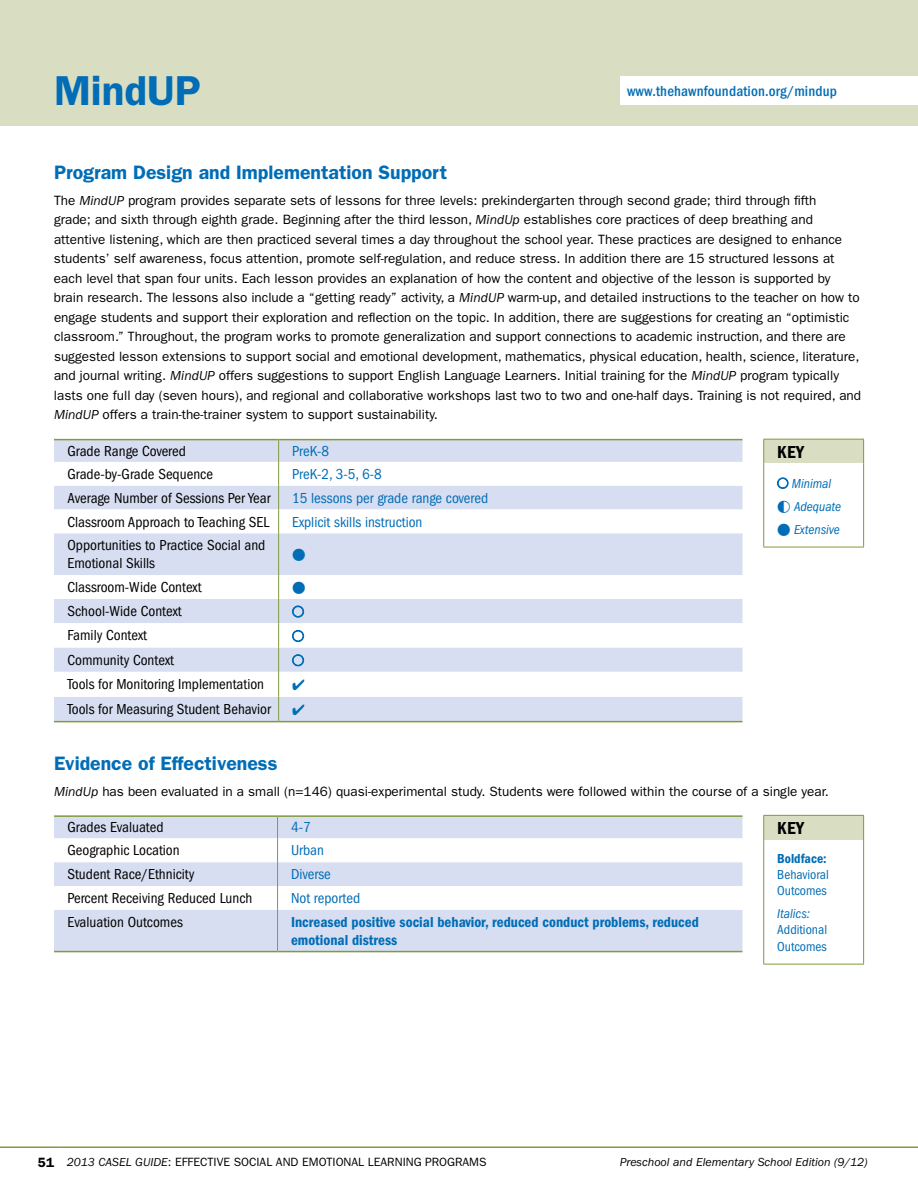
<style>
.page{position:relative;width:918px;height:1188px;background:#fff}
.page>*{position:absolute;margin:0;border:0;box-sizing:border-box;transform-origin:0 0}
.t1{font:600 42px "ITC Franklin Gothic Std";color:#006db6}
.t2{font:600 19.5px "ITC Franklin Gothic Std";color:#006db6}
.t3{font:18px "ITC Franklin Gothic Std Dm Cd";letter-spacing:.02em;color:#000}
.t4{font:condensed 15px/18px "ITC Franklin Gothic Std";color:#000}
.t5{font:condensed 15px "ITC Franklin Gothic Std";color:#006db6}
.t6{font:15px/18px "ITC Franklin Gothic Std Dm Cd";color:#006db6}
.t7{font:500 condensed 15px "ITC Franklin Gothic Std";letter-spacing:.01em;color:#006db6}
.t8{font:13.5px/19.5px "ITC Franklin Gothic Std";color:#000}
.t9{font:condensed 13.5px/16.2px "ITC Franklin Gothic Std";color:#006db6}
.t10{font:italic condensed 13.5px/23px "ITC Franklin Gothic Std";color:#006db6}
.t11{font:13.5px "ITC Franklin Gothic Std Dm Cd";color:#006db6}
.t12{font:13.5px "Astrology Pi LT Std 1";color:#006db6}
.t13{font:12px "ITC Franklin Gothic Std";color:#000}
.t14{font:italic 12px "ITC Franklin Gothic Std";color:#000}
.s1{font-style:italic}
.s2{font-weight:600;font-size:13.5px}
</style>
<div class="page">
<hr style="left:0;top:1146px;width:60px;height:2px;background:#809b3c">
<hr style="left:60px;top:1146px;width:858px;height:2px;background:#809b3c">
<div style="left:0;top:0;width:918px;height:125px;background:#d9ddc2"></div>
<div style="left:54px;top:440px;width:688px;height:281px;background:#d7def1"></div>
<svg style="left:54px;top:462px;width:688px;height:235px"></svg>
<hr style="left:278px;top:533px;width:1px;height:42px;background:#809b3c">
<svg style="left:278px;top:575px;width:1px;height:146px"></svg>
<hr style="left:54px;top:721px;width:225px;height:1px;background:#809b3c">
<hr style="left:279px;top:721px;width:463px;height:1px;background:#809b3c">
<svg style="left:278px;top:440px;width:1px;height:93px"></svg>
<hr style="left:54px;top:439px;width:225px;height:1px;background:#809b3c">
<hr style="left:279px;top:439px;width:463px;height:1px;background:#809b3c">
<svg style="left:292px;top:654px;width:12px;height:13px"></svg>
<div style="left:54px;top:817px;width:688px;height:134px;background:#d7def1"></div>
<svg style="left:54px;top:838px;width:688px;height:72px"></svg>
<hr style="left:277px;top:910px;width:1px;height:41px;background:#809b3c">
<hr style="left:54px;top:951px;width:224px;height:1px;background:#809b3c">
<hr style="left:278px;top:951px;width:464px;height:1px;background:#809b3c">
<svg style="left:277px;top:817px;width:1px;height:93px"></svg>
<hr style="left:54px;top:815px;width:224px;height:2px;background:#809b3c">
<hr style="left:278px;top:815px;width:464px;height:2px;background:#809b3c">
<div style="left:620px;top:77px;width:298px;height:28px;background:#fff"></div>
<div style="left:764px;top:439px;width:100px;height:25px;background:#d9ddc2"></div>
<hr style="left:763px;top:439px;width:101px;height:1px;background:#809b3c">
<svg style="left:763px;top:439px;width:1px;height:25px"></svg>
<svg style="left:863px;top:439px;width:1px;height:25px"></svg>
<hr style="left:763px;top:464px;width:1px;height:83px;background:#809b3c">
<hr style="left:863px;top:464px;width:1px;height:83px;background:#809b3c">
<hr style="left:763px;top:547px;width:101px;height:1px;background:#809b3c">
<svg style="left:777px;top:477px;width:12px;height:12px"></svg>
<div style="left:764px;top:815px;width:100px;height:25px;background:#d9ddc2"></div>
<hr style="left:763px;top:815px;width:101px;height:1px;background:#809b3c">
<svg style="left:763px;top:816px;width:1px;height:24px"></svg>
<svg style="left:863px;top:816px;width:1px;height:24px"></svg>
<hr style="left:763px;top:840px;width:1px;height:124px;background:#809b3c">
<hr style="left:863px;top:840px;width:1px;height:124px;background:#809b3c">
<hr style="left:763px;top:964px;width:101px;height:1px;background:#809b3c">
<svg style="left:292px;top:605px;width:12px;height:13px"></svg>
<svg style="left:292px;top:630px;width:12px;height:12px"></svg>
<svg style="left:293px;top:679px;width:11px;height:11px"></svg>
<svg style="left:293px;top:704px;width:11px;height:11px"></svg>
<h1 class="t1" style="left:54px;top:66px;width:148px">MindUP</h1>
<p class="t7" style="left:627px;top:83px;width:211px">www.thehawnfoundation.org/mindup</p>
<h2 class="t2" style="left:54px;top:160px;width:395px">Program Design and Implementation Support</h2>
<p class="t8" style="left:54px;top:191px;width:809px">The <span class="s1">MindUP</span> program provides separate sets of lessons for three levels: prekindergarten through second grade; third through fifth<br>grade; and sixth through eighth grade. Beginning after the third lesson, <span class="s1">MindUp</span> establishes core practices of deep breathing and attentive listening, which are then practiced several times a day throughout the school year. These practices are designed to enhance students’ self awareness, focus attention, promote self-regulation, and reduce stress. In addition there are 15 structured lessons at each level that span four units. Each lesson provides an explanation of how the content and objective of the lesson is supported by brain research. The lessons also include a “getting ready” activity, a <span class="s1">MindUP</span> warm-up, and detailed instructions to the teacher on how to engage students and support their exploration and reflection on the topic. In addition, there are suggestions for creating an “optimistic classroom.” Throughout, the program works to promote generalization and support connections to academic instruction, and there are suggested lesson extensions to support social and emotional development, mathematics, physical education, health, science, literature, and journal writing. <span class="s1">MindUP</span> offers suggestions to support English Language Learners. Initial training for the <span class="s1">MindUP</span> program typically lasts one full day (seven hours), and regional and collaborative workshops last two to two and one-half days. Training is not required, and <span class="s1">MindUP</span> offers a train-the-trainer system to support sustainability.</p>
<p class="t4" style="left:68px;top:442px;width:120px">Grade Range Covered</p>
<p class="t5" style="left:292px;top:443px;width:39px">PreK-8</p>
<p class="t4" style="left:68px;top:465px;width:147px">Grade-by-Grade Sequence</p>
<p class="t5" style="left:292px;top:466px;width:91px">PreK-2, 3-5, 6-8</p>
<p class="t4" style="left:68px;top:489px;width:205px">Average Number of Sessions Per Year</p>
<p class="t5" style="left:292px;top:489px;width:198px">15 lessons per grade range covered</p>
<p class="t4" style="left:68px;top:513px;width:203px">Classroom Approach to Teaching SEL</p>
<p class="t5" style="left:292px;top:513px;width:132px">Explicit skills instruction</p>
<p class="t4" style="left:68px;top:536px;width:199px">Opportunities to Practice Social and<br>Emotional Skills</p>
<p class="t12" style="left:292px;top:549px;width:15px">•</p>
<p class="t4" style="left:68px;top:578px;width:136px">Classroom-Wide Context</p>
<p class="t12" style="left:292px;top:581px;width:15px">•</p>
<p class="t4" style="left:68px;top:602px;width:116px">School-Wide Context</p>
<p class="t4" style="left:68px;top:626px;width:81px">Family Context</p>
<p class="t4" style="left:68px;top:648px;width:198px;line-height:24.3px">Community Context<br>Tools for Monitoring Implementation</p>
<p class="t4" style="left:68px;top:700px;width:205px">Tools for Measuring Student Behavior</p>
<h2 class="t2" style="left:54px;top:751px;width:225px">Evidence of Effectiveness</h2>
<p class="t8" style="left:54px;top:782px;width:776px"><span class="s1">MindUp</span> has been evaluated in a small (n=146) quasi-experimental study. Students were followed within the course of a single year.</p>
<p class="t4" style="left:68px;top:819px;width:98px">Grades Evaluated</p>
<p class="t5" style="left:291px;top:819px;width:21px">4-7</p>
<p class="t4" style="left:68px;top:842px;width:114px">Geographic Location</p>
<p class="t5" style="left:291px;top:842px;width:34px">Urban</p>
<p class="t4" style="left:68px;top:865px;width:128px">Student Race/Ethnicity</p>
<p class="t5" style="left:291px;top:866px;width:41px">Diverse</p>
<p class="t4" style="left:68px;top:889px;width:186px">Percent Receiving Reduced Lunch</p>
<p class="t5" style="left:291px;top:890px;width:71px">Not reported</p>
<p class="t4" style="left:68px;top:913px;width:117px">Evaluation Outcomes</p>
<p class="t6" style="left:291px;top:913px;width:409px">Increased positive social behavior, reduced conduct problems, reduced emotional distress</p>
<h3 class="t3" style="left:777px;top:442px;width:28px">KEY</h3>
<p class="t10" style="left:777px;top:472px;width:65px">○ Minimal ◐ Adequate</p>
<p class="t10" style="left:777px;top:518px;width:64px">• Extensive</p>
<h3 class="t3" style="left:777px;top:818px;width:28px">KEY</h3>
<p class="t11" style="left:777px;top:851px;width:51px">Boldface:</p>
<p class="t9" style="left:777px;top:867px;width:53px">Behavioral<br>Outcomes</p>
<p class="t10" style="left:777px;top:902px;width:34px">Italics:</p>
<p class="t9" style="left:777px;top:922px;width:51px">Additional<br>Outcomes</p>
<p class="t13" style="left:38px;top:1155px;width:218px"><span class="s2">51</span> <span class="s1">2013 CASEL GUIDE</span>: effective Social</p>
<p class="t13" style="left:276px;top:1155px;width:211px">and Emotional Learni ng programs</p>
<p class="t14" style="left:620px;top:1156px;width:249px">preschool and Elementary School Edition (9/12)</p>
</div>
